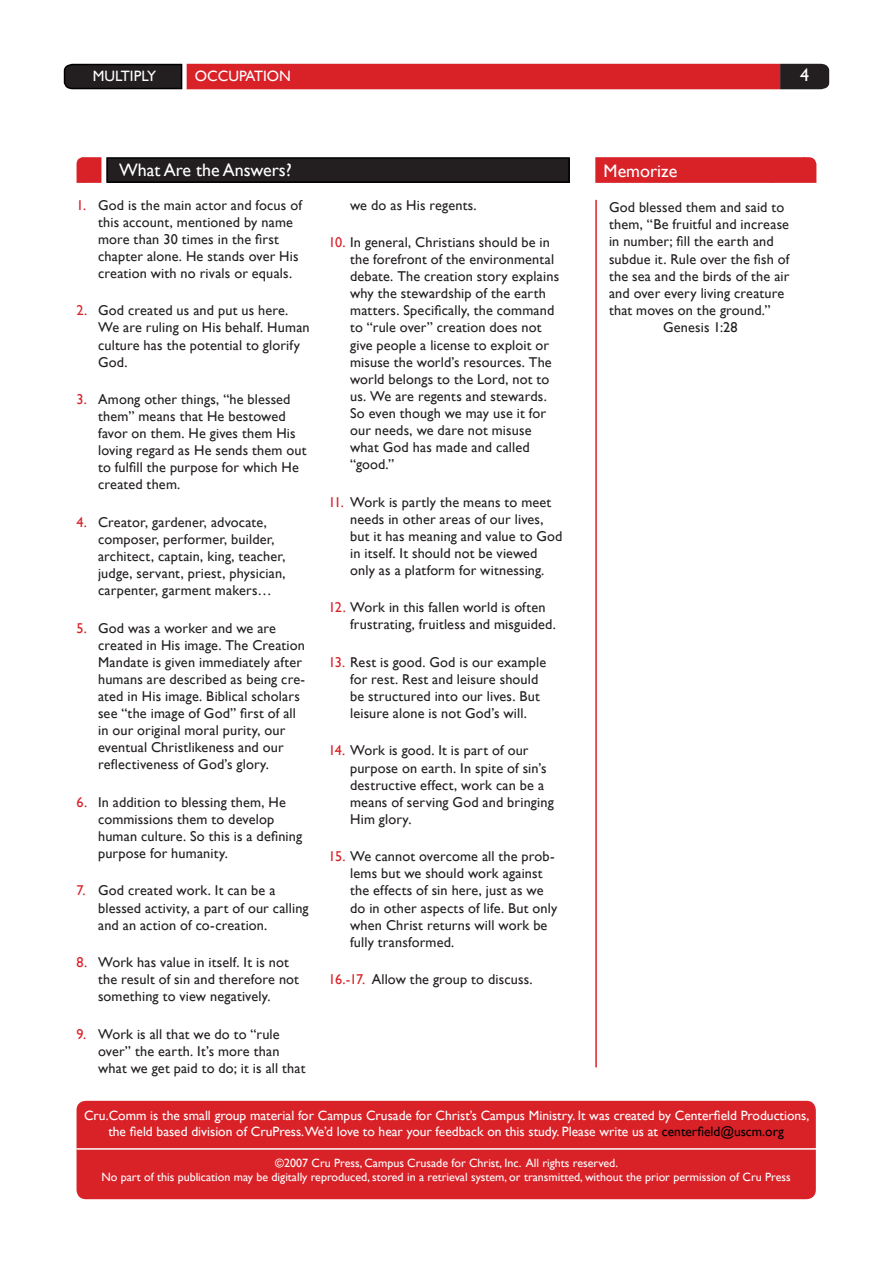
<style>
.page{position:relative;width:893px;height:1263px;background:#fff}
.page>*{position:absolute;margin:0;border:0;box-sizing:border-box;transform-origin:0 0}
.t1{font:18px "Gill Sans";color:#fff}
.t2{font:15px "Gill Sans";color:#fff}
.Questions{font:14.25px/17.1px "Gill Sans";letter-spacing:.01em;color:#231f20}
.Sidebar_text{font:14.25px/17.1px "Gill Sans";letter-spacing:.01em;color:#231f20}
.t3{font:13.5px/16.2px "Gill Sans";color:#fff;text-align:center}
.t4{font:12px/14.4px "Gill Sans";color:#fff;text-align:center}
.s1{color:#d92128}
.s2{color:#000}
</style>
<div class="page">
<div style="left:107px;top:158px;width:462px;height:24px;background:#231f20"></div>
<div style="left:106px;top:157px;width:464px;height:26px;border:2px solid #000"></div>
<svg style="left:76px;top:157px;width:26px;height:26px"></svg>
<hr style="left:595px;top:200px;width:2px;height:867px;background:#d92128">
<div style="left:77px;top:1101px;width:738px;height:97px;background:#d92128;border-radius:9px"></div>
<div style="left:77px;top:1101px;width:739px;height:98px;border:2px solid #d92128;border-radius:9px"></div>
<hr style="left:77px;top:1148px;width:739px;height:2px;background:#fff">
<svg style="left:595px;top:157px;width:222px;height:26px;background:#d9252c"></svg>
<div style="left:187px;top:64px;width:593px;height:25px;background:#d92128"></div>
<svg style="left:63px;top:63px;width:120px;height:27px;background:#2e2b2c"></svg>
<svg style="left:780px;top:64px;width:49px;height:25px"></svg>
<p class="t2" style="left:93px;top:67px;width:65px">MULTIPLY</p>
<p class="t2" style="left:195px;top:67px;width:98px">OCCUPATION</p>
<p class="t1" style="left:800px;top:65px;width:10px">4</p>
<p class="t1" style="left:119px;top:160px;width:174px">What Are the Answers?</p>
<p class="Questions" style="left:98px;top:196px;width:205px;text-indent:-22px"><span class="s1">1.</span> God is the main actor and focus of this account, mentioned by name more than 30 times in the first chapter alone. He stands over His creation with no rivals or equals.</p>
<p class="Questions" style="left:98px;top:302px;width:213px;text-indent:-22px"><span class="s1">2.</span> God created us and put us here.<br>We are ruling on His behalf. Human culture has the potential to glorify<br>God.</p>
<p class="Questions" style="left:98px;top:391px;width:210px;text-indent:-22px"><span class="s1">3.</span> Among other things, “he blessed them” means that He bestowed favor on them. He gives them His loving regard as He sends them out to fulfill the purpose for which He created them.</p>
<p class="Questions" style="left:98px;top:514px;width:189px;text-indent:-22px"><span class="s1">4.</span> Creator, gardener, advocate, composer, performer, builder, architect, captain, king, teacher, judge, servant, priest, physician, carpenter, garment makers…</p>
<p class="Questions" style="left:98px;top:619px;width:209px;text-indent:-22px"><span class="s1">5.</span> God was a worker and we are created in His image. The Creation Mandate is given immediately after humans are described as being cre&shy;ated in His image. Biblical scholars see “the image of God” first of all in our original moral purity, our eventual Christlikeness and our reflectiveness of God’s glory.</p>
<p class="Questions" style="left:98px;top:794px;width:206px;text-indent:-22px"><span class="s1">6.</span> In addition to blessing them, He commissions them to develop human culture. So this is a defining purpose for humanity.</p>
<p class="Questions" style="left:98px;top:882px;width:212px;text-indent:-22px"><span class="s1">7.</span> God created work. It can be a blessed activity, a part of our calling and an action of co-creation.</p>
<p class="Questions" style="left:98px;top:954px;width:202px;text-indent:-22px"><span class="s1">8.</span> Work has value in itself. It is not the result of sin and therefore not something to view negatively.</p>
<p class="Questions" style="left:98px;top:1025px;width:209px;text-indent:-22px"><span class="s1">9.</span> Work is all that we do to “rule over” the earth. It’s more than what we get paid to do; it is all that</p>
<p class="Questions" style="left:350px;top:196px;width:128px">we do as His regents.</p>
<p class="Questions" style="left:350px;top:234px;width:211px;text-indent:-22px"><span class="s1">10.</span> In general, Christians should be in the forefront of the environmental debate. The creation story explains why the stewardship of the earth matters. Specifically, the command to “rule over” creation does not give people a license to exploit or misuse the world’s resources. The world belongs to the Lord, not to us. We are regents and stewards.<br>So even though we may use it for our needs, we dare not misuse what God has made and called “good.”</p>
<p class="Questions" style="left:350px;top:493px;width:214px;text-indent:-22px"><span class="s1">11.</span> Work is partly the means to meet needs in other areas of our lives, but it has meaning and value to God in itself. It should not be viewed only as a platform for witnessing.</p>
<p class="Questions" style="left:350px;top:599px;width:207px;text-indent:-22px"><span class="s1">12.</span> Work in this fallen world is often frustrating, fruitless and misguided.</p>
<p class="Questions" style="left:350px;top:654px;width:198px;text-indent:-22px"><span class="s1">13.</span> Rest is good. God is our example for rest. Rest and leisure should be structured into our lives. But leisure alone is not God’s will.</p>
<p class="Questions" style="left:350px;top:742px;width:205px;text-indent:-22px"><span class="s1">14.</span> Work is good. It is part of our purpose on earth. In spite of sin’s destructive effect, work can be a means of serving God and bringing<br>Him glory.</p>
<p class="Questions" style="left:350px;top:848px;width:209px;text-indent:-22px"><span class="s1">15.</span> We cannot overcome all the prob&shy;lems but we should work against the effects of sin here, just as we do in other aspects of life. But only when Christ returns will work be fully transformed.</p>
<p class="Questions" style="left:329px;top:971px;width:206px"><span class="s1">16.-17.</span> Allow the group to discuss.</p>
<p class="t1" style="left:604px;top:161px;width:75px">Memorize</p>
<p class="Sidebar_text" style="left:609px;top:199px;width:182px">God blessed them and said to them, “Be fruitful and increase in number; fill the earth and subdue it. Rule over the fish of the sea and the birds of the air and over every living creature that moves on the ground.”</p>
<p class="Sidebar_text" style="left:663px;top:319px;width:76px">Genesis 1:28</p>
<p class="t3" style="left:84px;top:1108px;width:727px">Cru.Comm is the small group material for Campus Crusade for Christ’s Campus Ministry. It was created by Centerfield Productions, the field based division of CruPress.We’d love to hear your feedback on this study. Please write us at <span class="s2">centerfield@uscm.org</span></p>
<p class="t4" style="left:101px;top:1156px;width:691px">©2007 Cru Press, Campus Crusade for Christ, Inc. All rights reserved.<br>No part of this publication may be digitally reproduced, stored in a retrieval system, or transmitted, without the prior permission of Cru Press</p>
</div>
